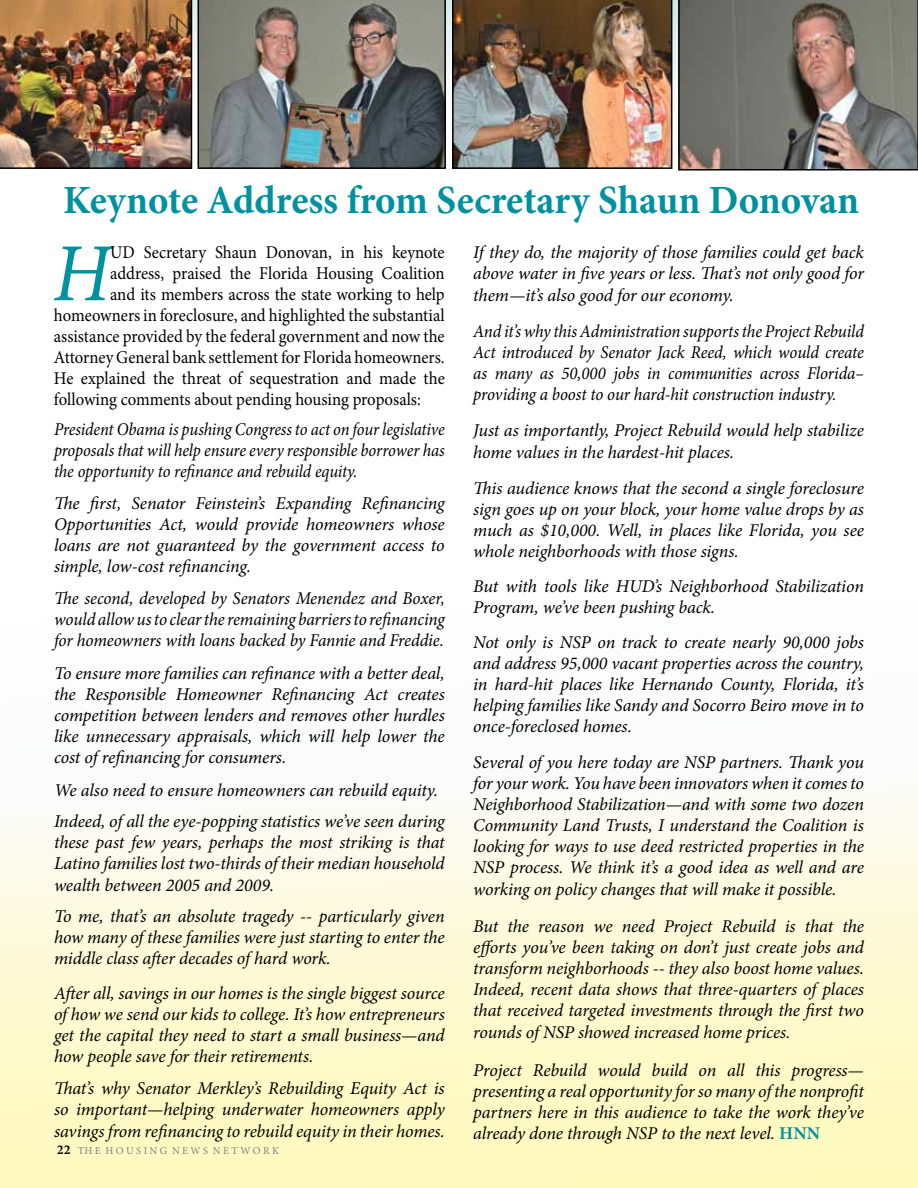
<style>
.page{position:relative;width:918px;height:1188px;background:#fff}
.page>*{position:absolute;margin:0;border:0;box-sizing:border-box;transform-origin:0 0}
.t1{font:italic 82.65px "Minion Pro";color:#0091a0;scale:.93 1}
.t2{font:700 40.05px "Minion Pro";color:#0091a0}
.t3{font:italic 18px/21.1px "Minion Pro";letter-spacing:-.005em;color:#000;text-align:justify}
.t4{font:18px "Minion Pro";color:#000;scale:.93 1}
.t5{font:italic 18px/21.1px "Minion Pro";letter-spacing:-.005em;color:#000;text-align:justify;scale:.94 1}
.t6{font:italic 18px/21px "Minion Pro";letter-spacing:-.005em;color:#000;text-align:justify;scale:.92 1}
.t7{font:italic 18px/21px "Minion Pro";letter-spacing:-.005em;color:#000;text-align:justify;scale:.96 1}
.t8{font:10.5px "Minion Pro";color:#808285}
.s1{font-weight:700;font-size:13.5px;color:#000}
.s2{font-weight:700;font-style:normal;color:#0091a0}
</style>
<div class="page">
<div style="left:0;top:599px;width:918px;height:589px;background:linear-gradient(to bottom,#fcfdff,#fff9bb)"></div>
<img style="left:0;top:0;width:192px;height:169px">
<img style="left:198px;top:0;width:248px;height:169px">
<img style="left:452px;top:0;width:220px;height:169px">
<svg style="left:678px;top:0;width:240px;height:171px;background:#78726c"></svg>
<h2 class="t2" style="left:63px;top:172px;width:798px">Keynote Address from Secretary Shaun Donovan</h2>
<p class="t4" style="left:110px;top:240px;width:361px">UD Secretary Shaun Donovan, in his keynote</p>
<p class="t4" style="left:110px;top:261px;width:361px">address, praised the Florida Housing Coalition</p>
<p class="t4" style="left:110px;top:282px;width:361px">and its members across the state working to help</p>
<p class="t4" style="left:54px;top:303px;width:422px">homeowners in foreclosure, and highlighted the substantial</p>
<p class="t4" style="left:54px;top:324px;width:422px">assistance provided by the federal government and now the</p>
<p class="t4" style="left:54px;top:345px;width:422px">Attorney General bank settlement for Florida homeowners.</p>
<p class="t4" style="left:54px;top:366px;width:422px">He explained the threat of sequestration and made the</p>
<p class="t4" style="left:54px;top:387px;width:396px">following comments about pending housing proposals:</p>
<p class="t6" style="left:54px;top:419px;width:426px">President Obama is pushing Congress to act on four legislative proposals that will help ensure every responsible borrower has the opportunity to refinance and rebuild equity.</p>
<p class="t3" style="left:54px;top:492px;width:392px">The first, Senator Feinstein’s Expanding Refinancing Opportunities Act, would provide homeowners whose loans are not guaranteed by the government access to simple, low-cost refinancing.</p>
<p class="t7" style="left:54px;top:588px;width:409px">The second, developed by Senators Menendez and Boxer, would allow us to clear the remaining barriers to refinancing for homeowners with loans backed by Fannie and Freddie.</p>
<p class="t3" style="left:54px;top:663px;width:392px">To ensure more families can refinance with a better deal, the Responsible Homeowner Refinancing Act creates competition between lenders and removes other hurdles like unnecessary appraisals, which will help lower the cost of refinancing for consumers.</p>
<p class="t3" style="left:54px;top:774px;width:392px;line-height:31.5px">We also need to ensure homeowners can rebuild equity.<br>Indeed, of all the eye-popping statistics we’ve seen during</p>
<p class="t3" style="left:54px;top:832px;width:392px">these past few years, perhaps the most striking is that Latino families lost two-thirds of their median household wealth between 2005 and 2009.</p>
<p class="t3" style="left:54px;top:906px;width:392px">To me, that’s an absolute tragedy -- particularly given how many of these families were just starting to enter the middle class after decades of hard work.</p>
<p class="t3" style="left:54px;top:982px;width:392px">After all, savings in our homes is the single biggest source of how we send our kids to college. It’s how entrepreneurs get the capital they need to start a small business—and how people save for their retirements.</p>
<p class="t3" style="left:54px;top:1077px;width:392px;line-height:21.6px">That’s why Senator Merkley’s Rebuilding Equity Act is so important—helping underwater homeowners apply savings from refinancing to rebuild equity in their homes.</p>
<h1 class="t1" style="left:53px;top:217px;width:63px">H</h1>
<p class="t8" style="left:57px;top:1144px;width:224px"><span class="s1">22</span> TH E H O U S I N G N E W S N E T W O R K</p>
<p class="t3" style="left:473px;top:242px;width:392px">If they do, the majority of those families could get back above water in five years or less. That’s not only good for them—it’s also good for our economy.</p>
<p class="t5" style="left:473px;top:320px;width:417px">And it’s why this Administration supports the Project Rebuild Act introduced by Senator Jack Reed, which would create as many as 50,000 jobs in communities across Florida– providing a boost to our hard-hit construction industry.</p>
<p class="t3" style="left:473px;top:420px;width:392px;line-height:21.6px">Just as importantly, Project Rebuild would help stabilize home values in the hardest-hit places.</p>
<p class="t3" style="left:473px;top:478px;width:392px">This audience knows that the second a single foreclosure sign goes up on your block, your home value drops by as much as $10,000. Well, in places like Florida, you see whole neighborhoods with those signs.</p>
<p class="t3" style="left:473px;top:575px;width:392px;line-height:21.6px">But with tools like HUD’s Neighborhood Stabilization<br>Program, we’ve been pushing back.</p>
<p class="t3" style="left:473px;top:631px;width:392px">Not only is NSP on track to create nearly 90,000 jobs and address 95,000 vacant properties across the country, in hard-hit places like Hernando County, Florida, it’s helping families like Sandy and Socorro Beiro move in to once-foreclosed homes.</p>
<p class="t3" style="left:473px;top:752px;width:392px">Several of you here today are NSP partners. Thank you for your work. You have been innovators when it comes to Neighborhood Stabilization—and with some two dozen Community Land Trusts, I understand the Coalition is looking for ways to use deed restricted properties in the NSP process. We think it’s a good idea as well and are working on policy changes that will make it possible.</p>
<p class="t3" style="left:473px;top:916px;width:392px">But the reason we need Project Rebuild is that the efforts you’ve been taking on don’t just create jobs and transform neighborhoods -- they also boost home values.<br>Indeed, recent data shows that three-quarters of places that received targeted investments through the first two rounds of NSP showed increased home prices.</p>
<p class="t3" style="left:473px;top:1059px;width:392px">Project Rebuild would build on all this progress— presenting a real opportunity for so many of the nonprofit partners here in this audience to take the work they’ve already done through NSP to the next level. <span class="s2">HNN</span></p>
</div>
